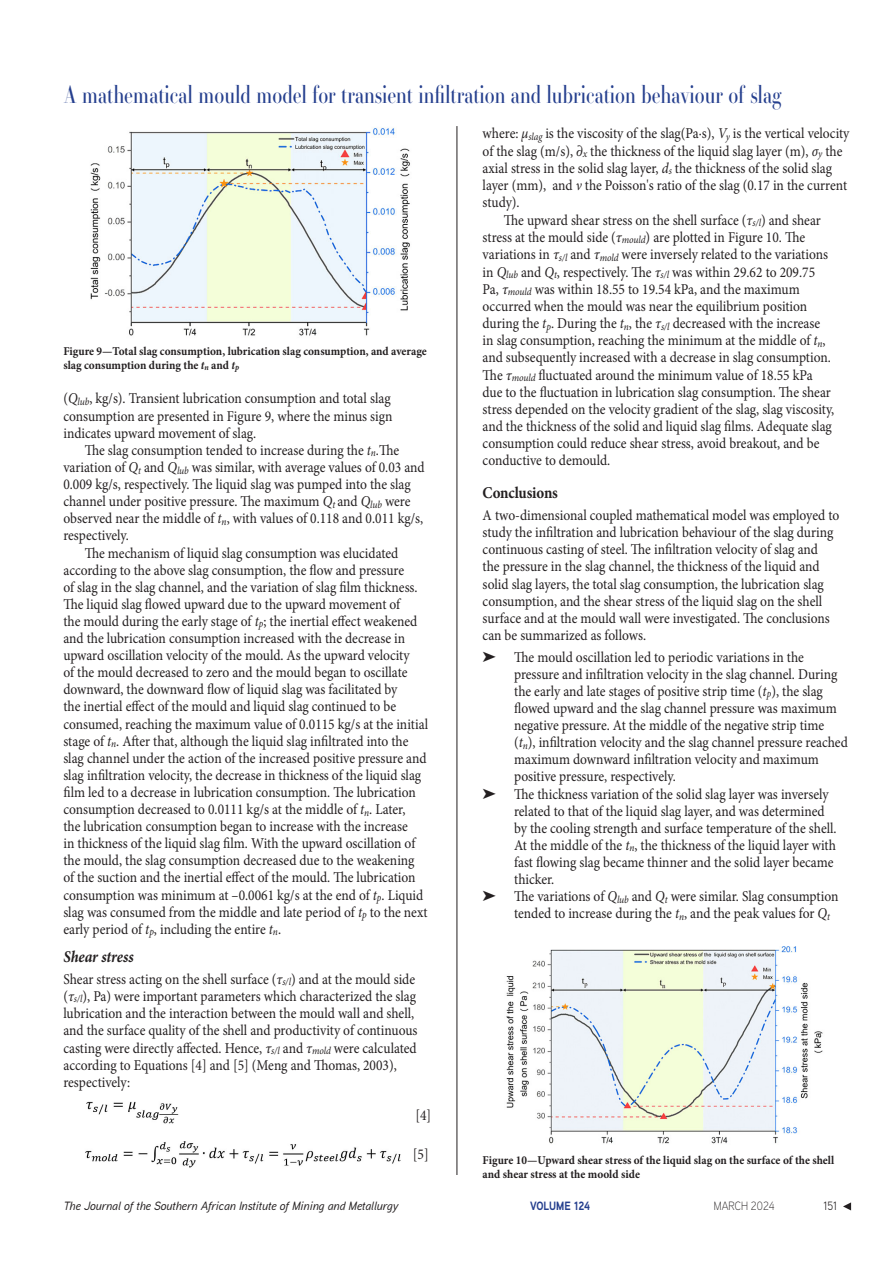
<style>
.page{position:relative;width:893px;height:1263px;background:#fff}
.page>*{position:absolute;margin:0;border:0;box-sizing:border-box;transform-origin:0 0}
.t1{font:24px "Essonnes Headline";color:#253f8e;scale:.8 1}
._2nd_Level_header{font:italic 700 16.5px "Minion Pro";letter-spacing:-.005em;color:#231f20;scale:.9 1}
._1st_Level_Header{font:700 16.5px "Minion Pro";letter-spacing:-.01em;color:#231f20;scale:.9 1}
.Body_Copy{font:15px/17.1px "Minion Pro";color:#231f20;scale:.9 1}
._1st_Para{font:15px/17.2px "Minion Pro";letter-spacing:-.005em;color:#231f20;scale:.9 1}
.Figure_captions{font:700 12px/13.5px "Minion Pro";color:#231f20;scale:.94 1}
.t2{font:italic 500 12px "Aaux Next";color:#231f20}
.t3{font:700 12px "Aaux Next";color:#253f8e;scale:.9 1}
.t4{font:300 12px "Aaux Next";color:#231f20;scale:.9 1}
.t5{font:12px "Aaux Next";color:#231f20;scale:.9 1}
.s1{font-style:italic}
</style>
<div class="page">
<svg style="left:843px;top:1202px;width:8px;height:8px"></svg>
<hr style="left:457px;top:126px;width:1px;height:1049px;background:#231f20">
<img style="left:86px;top:1101px;width:93px;height:23px">
<img style="left:85px;top:1141px;width:316px;height:27px">
<img style="left:90px;top:127px;width:320px;height:209px">
<img style="left:506px;top:946px;width:317px;height:198px">
<h1 class="t1" style="left:64px;top:78px;width:899px">A mathematical mould model for transient infiltration and lubrication behaviour of slag</h1>
<p class="Figure_captions" style="left:63px;top:345px;width:388px">Figure 9—Total slag consumption, lubrication slag consumption, and average slag consumption during the <span class="s1">t</span><sub>n</sub> and <span class="s1">t</span><sub>p</sub></p>
<p class="_1st_Para" style="left:63px;top:390px;width:367px">(<span class="s1">Q</span><sub>lub</sub>, kg/s). Transient lubrication consumption and total slag consumption are presented in Figure 9, where the minus sign indicates upward movement of slag.</p>
<p class="Body_Copy" style="left:63px;top:442px;width:403px;text-indent:21px">The slag consumption tended to increase during the <span class="s1">t</span><sub>n</sub>.The variation of <span class="s1">Q</span><sub>t</sub> and <span class="s1">Q</span><sub>lub</sub> was similar, with average values of 0.03 and 0.009 kg/s, respectively. The liquid slag was pumped into the slag channel under positive pressure. The maximum <span class="s1">Q</span><sub>t</sub> and <span class="s1">Q</span><sub>lub</sub> were observed near the middle of <span class="s1">t</span><sub>n</sub>, with values of 0.118 and 0.011 kg/s, respectively.</p>
<p class="Body_Copy" style="left:63px;top:544px;width:407px;text-indent:21px">The mechanism of liquid slag consumption was elucidated according to the above slag consumption, the flow and pressure<br>of slag in the slag channel, and the variation of slag film thickness.<br>The liquid slag flowed upward due to the upward movement of<br>the mould during the early stage of <span class="s1">t</span><sub>p</sub>; the inertial effect weakened and the lubrication consumption increased with the decrease in upward oscillation velocity of the mould. As the upward velocity<br>of the mould decreased to zero and the mould began to oscillate downward, the downward flow of liquid slag was facilitated by<br>the inertial effect of the mould and liquid slag continued to be consumed, reaching the maximum value of 0.0115 kg/s at the initial stage of <span class="s1">t</span><sub>n</sub>. After that, although the liquid slag infiltrated into the slag channel under the action of the increased positive pressure and slag infiltration velocity, the decrease in thickness of the liquid slag film led to a decrease in lubrication consumption. The lubrication consumption decreased to 0.0111 kg/s at the middle of <span class="s1">t</span><sub>n</sub>. Later,<br>the lubrication consumption began to increase with the increase<br>in thickness of the liquid slag film. With the upward oscillation of the mould, the slag consumption decreased due to the weakening of the suction and the inertial effect of the mould. The lubrication consumption was minimum at –0.0061 kg/s at the end of <span class="s1">t</span><sub>p</sub>. Liquid slag was consumed from the middle and late period of <span class="s1">t</span><sub>p</sub> to the next early period of <span class="s1">t</span><sub>p</sub>, including the entire <span class="s1">t</span><sub>n</sub>.</p>
<p class="_2nd_Level_header" style="left:63px;top:945px;width:80px">Shear stress</p>
<p class="_1st_Para" style="left:63px;top:970px;width:395px">Shear stress acting on the shell surface (<span class="s1">τ</span><sub>s/l</sub>) and at the mould side (<span class="s1">τ</span><sub>s/l</sub>), Pa) were important parameters which characterized the slag lubrication and the interaction between the mould wall and shell, and the surface quality of the shell and productivity of continuous casting were directly affected. Hence, <span class="s1">τ</span><sub>s/l</sub> and <span class="s1">τ</span><sub>mold</sub> were calculated according to Equations [4] and [5] (Meng and Thomas, 2003), respectively:</p>
<p class="Body_Copy" style="left:415px;top:1106px;width:19px">[4]</p>
<p class="Body_Copy" style="left:413px;top:1145px;width:19px">[5]</p>
<p class="_1st_Para" style="left:483px;top:125px;width:409px">where: <span class="s1">μ</span><sub>slag</sub> is the viscosity of the slag(Pa∙s), <span class="s1">V</span><sub>y</sub> is the vertical velocity of the slag (m/s), <span class="s1">∂</span><sub>x</sub> the thickness of the liquid slag layer (m), <span class="s1">σ</span><sub>y</sub> the axial stress in the solid slag layer, <span class="s1">d</span><sub>s</sub> the thickness of the solid slag layer (mm), and <span class="s1">ν</span> the Poisson's ratio of the slag (0.17 in the current study).</p>
<p class="Body_Copy" style="left:483px;top:211px;width:392px;text-indent:21px">The upward shear stress on the shell surface (<span class="s1">τ</span><sub>s/l</sub>) and shear stress at the mould side (<span class="s1">τ</span><sub>mould</sub>) are plotted in Figure 10. The variations in <span class="s1">τ</span><sub>s/l</sub> and <span class="s1">τ</span><sub>mold</sub> were inversely related to the variations in <span class="s1">Q</span><sub>lub</sub> and <span class="s1">Q</span><sub>t</sub>, respectively. The <span class="s1">τ</span><sub>s/l</sub> was within 29.62 to 209.75<br>Pa, <span class="s1">τ</span><sub>mould</sub> was within 18.55 to 19.54 kPa, and the maximum occurred when the mould was near the equilibrium position during the <span class="s1">t</span><sub>p</sub>. During the <span class="s1">t</span><sub>n</sub>, the <span class="s1">τ</span><sub>s/l</sub> decreased with the increase in slag consumption, reaching the minimum at the middle of <span class="s1">t</span><sub>n</sub>, and subsequently increased with a decrease in slag consumption.<br>The <span class="s1">τ</span><sub>mould</sub> fluctuated around the minimum value of 18.55 kPa due to the fluctuation in lubrication slag consumption. The shear stress depended on the velocity gradient of the slag, slag viscosity, and the thickness of the solid and liquid slag films. Adequate slag consumption could reduce shear stress, avoid breakout, and be conductive to demould.</p>
<p class="_1st_Level_Header" style="left:483px;top:481px;width:85px">Conclusions</p>
<p class="_1st_Para" style="left:483px;top:506px;width:398px">A two-dimensional coupled mathematical model was employed to study the infiltration and lubrication behaviour of the slag during continuous casting of steel. The infiltration velocity of slag and<br>the pressure in the slag channel, the thickness of the liquid and solid slag layers, the total slag consumption, the lubrication slag consumption, and the shear stress of the liquid slag on the shell surface and at the mould wall were investigated. The conclusions can be summarized as follows.</p>
<p class="Body_Copy" style="left:514px;top:648px;width:372px;text-indent:-32px">➤ The mould oscillation led to periodic variations in the pressure and infiltration velocity in the slag channel. During the early and late stages of positive strip time (<span class="s1">t</span><sub>p</sub>), the slag flowed upward and the slag channel pressure was maximum negative pressure. At the middle of the negative strip time (<span class="s1">t</span><sub>n</sub>), infiltration velocity and the slag channel pressure reached maximum downward infiltration velocity and maximum positive pressure, respectively.</p>
<p class="Body_Copy" style="left:514px;top:785px;width:360px;text-indent:-32px">➤ The thickness variation of the solid slag layer was inversely related to that of the liquid slag layer, and was determined by the cooling strength and surface temperature of the shell.<br>At the middle of the <span class="s1">t</span><sub>n</sub>, the thickness of the liquid layer with fast flowing slag became thinner and the solid layer became thicker.</p>
<p class="Body_Copy" style="left:514px;top:888px;width:362px;text-indent:-32px">➤ The variations of <span class="s1">Q</span><sub>lub</sub> and <span class="s1">Q</span><sub>t</sub> were similar. Slag consumption tended to increase during the <span class="s1">t</span><sub>n</sub>, and the peak values for <span class="s1">Q</span><sub>t</sub></p>
<p class="Figure_captions" style="left:483px;top:1153px;width:375px">Figure 10—Upward shear stress of the liquid slag on the surface of the shell and shear stress at the moold side</p>
<p class="t2" style="left:64px;top:1197px;width:336px">The Journal of the Southern African Institute of Mining and Metallurgy</p>
<p class="t3" style="left:530px;top:1197px;width:69px">VOLUME 124</p>
<p class="t4" style="left:714px;top:1197px;width:69px">MARCH 2024</p>
<p class="t5" style="left:823px;top:1198px;width:17px">151</p>
</div>
